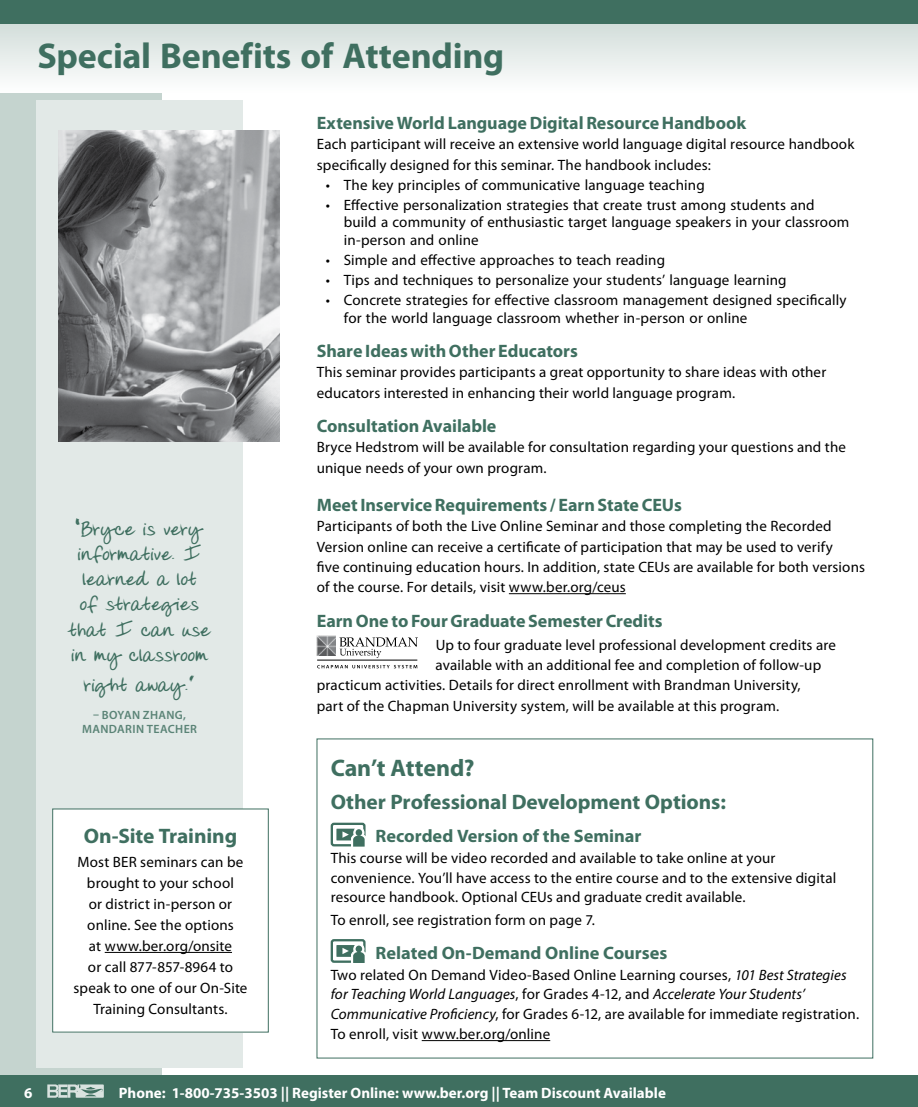
<style>
.page{position:relative;width:918px;height:1107px;background:#fff}
.page>*{position:absolute;margin:0;border:0;box-sizing:border-box;transform-origin:0 0}
.t1{font:700 36px "Myriad Pro";letter-spacing:-.005em;color:#3f6f60}
.t2{font:700 24px "Myriad Pro";letter-spacing:-.005em;color:#3f6f60}
.t3{font:700 21px/25.2px "Donnys Hand";letter-spacing:.005em;color:#3f6f60;text-align:center}
.t4{font:700 21px "Myriad Pro";letter-spacing:-.005em;color:#3f6f60}
.t5{font:700 18px "Myriad Pro";letter-spacing:-.005em;color:#3f6f60}
.t6{font:15px/21px "Myriad Pro";letter-spacing:.01em;color:#000}
.t7{font:700 15px "Myriad Pro";color:#fff}
.t8{font:600 12px/14.4px "Myriad Pro";letter-spacing:.03em;color:#5a8376;text-align:center}
.s1{font-size:22.5px}
.s2{font-style:italic}
</style>
<div class="page">
<div style="left:0;top:0;width:162px;height:1107px;background:#c5d4cf"></div>
<div style="left:0;top:1076px;width:918px;height:31px;background:#3f6f60"></div>
<svg style="left:47px;top:1084px;width:57px;height:14px"></svg>
<svg style="left:0;top:24px;width:918px;height:68px"></svg>
<div style="left:0;top:0;width:918px;height:24px;background:#3f6f60"></div>
<div style="left:36px;top:101px;width:207px;height:967px;background:#e2e9e7"></div>
<div style="left:53px;top:809px;width:215px;height:223px;background:#fff"></div>
<hr style="left:105px;top:952px;width:127px;height:1px;background:#000">
<hr style="left:422px;top:1040px;width:128px;height:1px;background:#000">
<div style="left:331px;top:823px;width:35px;height:23px;border:2px solid #3f6f60;border-radius:2px"></div>
<div style="left:336px;top:829px;width:19px;height:11px;background:#3f6f60"></div>
<div style="left:354px;top:827px;width:10px;height:11px;border:1px solid #fff;border-radius:50%"></div>
<div style="left:354px;top:828px;width:10px;height:9px;border:2px solid #fff;border-radius:50%"></div>
<svg style="left:342px;top:831px;width:24px;height:16px"></svg>
<div style="left:331px;top:939px;width:35px;height:24px;border:2px solid #3f6f60;border-radius:2px"></div>
<div style="left:336px;top:945px;width:19px;height:12px;background:#3f6f60"></div>
<div style="left:355px;top:945px;width:8px;height:8px;background:#3f6f60;border-radius:50%"></div>
<div style="left:354px;top:944px;width:10px;height:10px;border:2px solid #fff;border-radius:50%"></div>
<svg style="left:342px;top:948px;width:24px;height:15px"></svg>
<hr style="left:509px;top:593px;width:117px;height:1px;background:#000">
<svg style="left:339px;top:637px;width:79px;height:21px"></svg>
<svg style="left:317px;top:665px;width:100px;height:3px"></svg>
<img style="left:317px;top:636px;width:19px;height:20px">
<hr style="left:317px;top:660px;width:100px;height:1px;background:#000">
<img style="left:58px;top:131px;width:222px;height:310px">
<h1 class="t1" style="left:38px;top:32px;width:468px">Special Benefits of Attending</h1>
<h3 class="t3" style="left:69px;top:517px;width:143px"><span class="s1">“</span>Bryce is very informative. I learned a lot<br>of strategies that I can use in my classroom</h3>
<h3 class="t3" style="left:84px;top:673px;width:113px">right away.<span class="s1">”</span></h3>
<p class="t8" style="left:82px;top:707px;width:116px">– BOYAN ZHANG,<br>MANDARIN TEACHER</p>
<h3 class="t4" style="left:84px;top:822px;width:155px">On‑Site Training</h3>
<p class="t6" style="left:74px;top:851px;width:175px;text-align:center">Most BER seminars can be brought to your school<br>or district in-person or online. See the options<br>at www.ber.org/onsite<br>or call 877‑857‑8964 to speak to one of our On‑Site<br>Training Consultants.</p>
<p class="t5" style="left:317px;top:111px;width:431px">Extensive World Language Digital Resource Handbook</p>
<p class="t6" style="left:317px;top:134px;width:539px;line-height:20.2px">Each participant will receive an extensive world language digital resource handbook specifically designed for this seminar. The handbook includes:</p>
<p class="t6" style="left:326px;top:174px;width:380px">• The key principles of communicative language teaching</p>
<p class="t6" style="left:344px;top:196px;width:507px;line-height:17.2px;text-indent:-18px">• Effective personalization strategies that create trust among students and build a community of enthusiastic target language speakers in your classroom in-person and online</p>
<p class="t6" style="left:326px;top:249px;width:341px">• Simple and effective approaches to teach reading</p>
<p class="t6" style="left:326px;top:269px;width:462px">• Tips and techniques to personalize your students’ language learning</p>
<p class="t6" style="left:344px;top:292px;width:504px;line-height:17.2px;text-indent:-18px">• Concrete strategies for effective classroom management designed specifically for the world language classroom whether in-person or online</p>
<p class="t5" style="left:317px;top:339px;width:263px">Share Ideas with Other Educators</p>
<p class="t6" style="left:317px;top:362px;width:511px;line-height:20.2px">This seminar provides participants a great opportunity to share ideas with other educators interested in enhancing their world language program.</p>
<p class="t5" style="left:317px;top:414px;width:181px">Consultation Available</p>
<p class="t6" style="left:317px;top:437px;width:531px;line-height:20.2px">Bryce Hedstrom will be available for consultation regarding your questions and the unique needs of your own program.</p>
<p class="t5" style="left:317px;top:493px;width:367px">Meet Inservice Requirements / Earn State CEUs</p>
<p class="t6" style="left:317px;top:516px;width:550px;line-height:20.2px">Participants of both the Live Online Seminar and those completing the Recorded Version online can receive a certificate of participation that may be used to verify<br>five continuing education hours. In addition, state CEUs are available for both versions of the course. For details, visit www.ber.org/ceus</p>
<p class="t5" style="left:317px;top:609px;width:347px">Earn One to Four Graduate Semester Credits</p>
<p class="t6" style="left:436px;top:634px;width:402px">Up to four graduate level professional development credits are</p>
<p class="t6" style="left:436px;top:654px;width:387px">available with an additional fee and completion of follow‑up</p>
<p class="t6" style="left:317px;top:675px;width:485px">practicum activities. Details for direct enrollment with Brandman University,</p>
<p class="t6" style="left:317px;top:695px;width:464px">part of the Chapman University system, will be available at this program.</p>
<h2 class="t2" style="left:331px;top:752px;width:145px">Can’t Attend?</h2>
<h3 class="t4" style="left:331px;top:788px;width:397px">Other Professional Development Options:</h3>
<p class="t5" style="left:376px;top:825px;width:267px">Recorded Version of the Seminar</p>
<p class="t6" style="left:331px;top:848px;width:507px;line-height:19.5px">This course will be video recorded and available to take online at your convenience. You’ll have access to the entire course and to the extensive digital resource handbook. Optional CEUs and graduate credit available.</p>
<p class="t6" style="left:331px;top:909px;width:266px">To enroll, see registration form on page 7.</p>
<p class="t5" style="left:376px;top:941px;width:293px">Related On-Demand Online Courses</p>
<p class="t6" style="left:331px;top:965px;width:530px;line-height:19.8px">Two related On Demand Video-Based Online Learning courses, <span class="s2">101 Best Strategies for Teaching World Languages</span>, for Grades 4-12, and <span class="s2">Accelerate Your Students’ Communicative Proficiency</span>, for Grades 6-12, are available for immediate registration.<br>To enroll, visit www.ber.org/online</p>
<p class="t7" style="left:24px;top:1083px;width:10px">6</p>
<p class="t7" style="left:119px;top:1083px;width:549px">Phone: 1-800-735-3503 || Register Online: www.ber.org || Team Discount Available</p>
</div>
